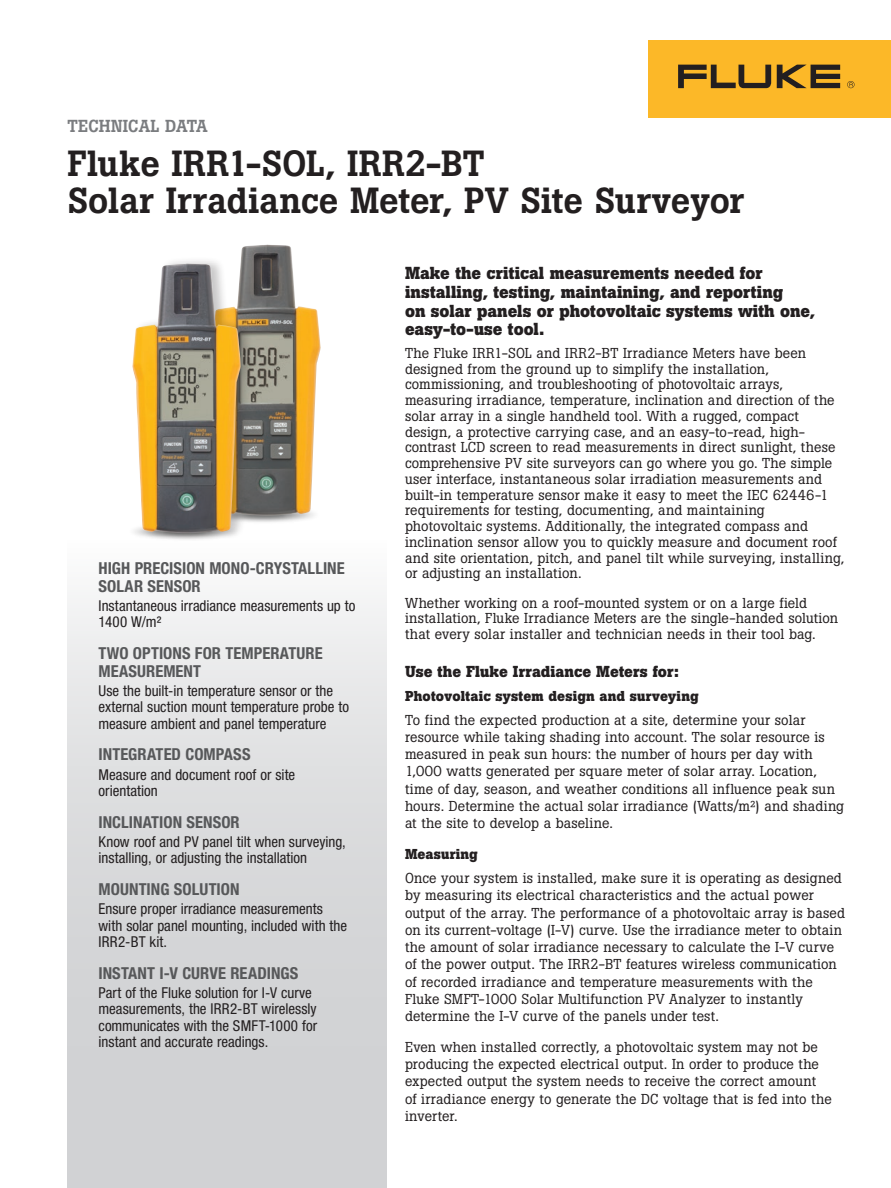
<style>
.page{position:relative;width:891px;height:1188px;background:#fff}
.page>*{position:absolute;margin:0;border:0;box-sizing:border-box;transform-origin:0 0}
.t1{font:500 36px/37.5px "Boton Pro";letter-spacing:-.005em;color:#231f20}
.t2{font:700 17.25px/18.8px "Boton Pro";letter-spacing:.005em;color:#231f20}
.t3{font:500 17.25px "Boton Pro";color:#7a7c7f}
.t4{font:700 condensed 16.5px/18px "Helvetica Neue LT Pro";letter-spacing:.005em;color:#57585a}
.t5{font:700 15.75px "Boton Pro";letter-spacing:.005em;color:#231f20}
.t6{font:condensed 15px/16.5px "Helvetica Neue LT Pro";color:#231f20}
.t7{font:14.25px/17.2px "Boton Pro";letter-spacing:.01em;color:#231f20}
.t8{font:700 14.25px "Boton Pro";letter-spacing:.015em;color:#231f20}
</style>
<div class="page">
<div style="left:68px;top:540px;width:319px;height:648px;background:linear-gradient(to bottom,#f3f3f3,#c8c9cc)"></div>
<div style="left:648px;top:40px;width:243px;height:78px;background:#fcb828"></div>
<svg style="left:777px;top:65px;width:63px;height:23px"></svg>
<svg style="left:678px;top:65px;width:93px;height:23px"></svg>
<svg style="left:847px;top:81px;width:8px;height:7px"></svg>
<img style="left:241px;top:244px;width:80px;height:272px">
<img style="left:128px;top:540px;width:113px;height:2px">
<div style="left:131px;top:256px;width:124px;height:285px;background:#231f20;opacity:.25"></div>
<img style="left:132px;top:264px;width:109px;height:271px">
<p class="t3" style="left:68px;top:115px;width:142px">TECHNICAL DATA</p>
<h1 class="t1" style="left:68px;top:144px;width:679px">Fluke IRR1-SOL, IRR2-BT<br>Solar Irradiance Meter, PV Site Surveyor</h1>
<p class="t4" style="left:99px;top:559px;width:248px">HIGH PRECISION MONO-CRYSTALLINE<br>SOLAR SENSOR</p>
<p class="t6" style="left:99px;top:597px;width:258px">Instantaneous irradiance measurements up to<br>1400 W/m²</p>
<p class="t4" style="left:99px;top:644px;width:226px">TWO OPTIONS FOR TEMPERATURE<br>MEASUREMENT</p>
<p class="t6" style="left:99px;top:682px;width:252px">Use the built-in temperature sensor or the external suction mount temperature probe to measure ambient and panel temperature</p>
<p class="t4" style="left:99px;top:746px;width:154px">INTEGRATED COMPASS</p>
<p class="t6" style="left:99px;top:766px;width:198px">Measure and document roof or site orientation</p>
<p class="t4" style="left:99px;top:813px;width:143px">INCLINATION SENSOR</p>
<p class="t6" style="left:99px;top:833px;width:249px">Know roof and PV panel tilt when surveying, installing, or adjusting the installation</p>
<p class="t4" style="left:99px;top:880px;width:143px">MOUNTING SOLUTION</p>
<p class="t6" style="left:99px;top:900px;width:250px">Ensure proper irradiance measurements with solar panel mounting, included with the<br>IRR2-BT kit.</p>
<p class="t4" style="left:99px;top:964px;width:201px">INSTANT I-V CURVE READINGS</p>
<p class="t6" style="left:99px;top:984px;width:220px">Part of the Fluke solution for I-V curve measurements, the IRR2-BT wirelessly communicates with the SMFT-1000 for instant and accurate readings.</p>
<p class="t2" style="left:405px;top:264px;width:412px">Make the critical measurements needed for installing, testing, maintaining, and reporting<br>on solar panels or photovoltaic systems with one, easy-to-use tool.</p>
<p class="t7" style="left:405px;top:345px;width:441px;line-height:15.8px">The Fluke IRR1-SOL and IRR2-BT Irradiance Meters have been designed from the ground up to simplify the installation, commissioning, and troubleshooting of photovoltaic arrays, measuring irradiance, temperature, inclination and direction of the solar array in a single handheld tool. With a rugged, compact design, a protective carrying case, and an easy-to-read, high&shy;contrast LCD screen to read measurements in direct sunlight, these comprehensive PV site surveyors can go where you go. The simple user interface, instantaneous solar irradiation measurements and built-in temperature sensor make it easy to meet the IEC 62446-1 requirements for testing, documenting, and maintaining photovoltaic systems. Additionally, the integrated compass and inclination sensor allow you to quickly measure and document roof and site orientation, pitch, and panel tilt while surveying, installing, or adjusting an installation.</p>
<p class="t7" style="left:405px;top:595px;width:435px;line-height:15.8px">Whether working on a roof-mounted system or on a large field installation, Fluke Irradiance Meters are the single-handed solution that every solar installer and technician needs in their tool bag.</p>
<p class="t5" style="left:405px;top:661px;width:275px">Use the Fluke Irradiance Meters for:</p>
<p class="t8" style="left:405px;top:686px;width:295px">Photovoltaic system design and surveying</p>
<p class="t7" style="left:405px;top:711px;width:441px">To find the expected production at a site, determine your solar resource while taking shading into account. The solar resource is measured in peak sun hours: the number of hours per day with 1,000 watts generated per square meter of solar array. Location, time of day, season, and weather conditions all influence peak sun hours. Determine the actual solar irradiance (Watts/m²) and shading at the site to develop a baseline.</p>
<p class="t8" style="left:405px;top:845px;width:74px">Measuring</p>
<p class="t7" style="left:405px;top:869px;width:442px">Once your system is installed, make sure it is operating as designed by measuring its electrical characteristics and the actual power output of the array. The performance of a photovoltaic array is based on its current-voltage (I-V) curve. Use the irradiance meter to obtain the amount of solar irradiance necessary to calculate the I-V curve of the power output. The IRR2-BT features wireless communication of recorded irradiance and temperature measurements with the Fluke SMFT-1000 Solar Multifunction PV Analyzer to instantly determine the I-V curve of the panels under test.</p>
<p class="t7" style="left:405px;top:1038px;width:428px">Even when installed correctly, a photovoltaic system may not be producing the expected electrical output. In order to produce the expected output the system needs to receive the correct amount<br>of irradiance energy to generate the DC voltage that is fed into the inverter.</p>
</div>
